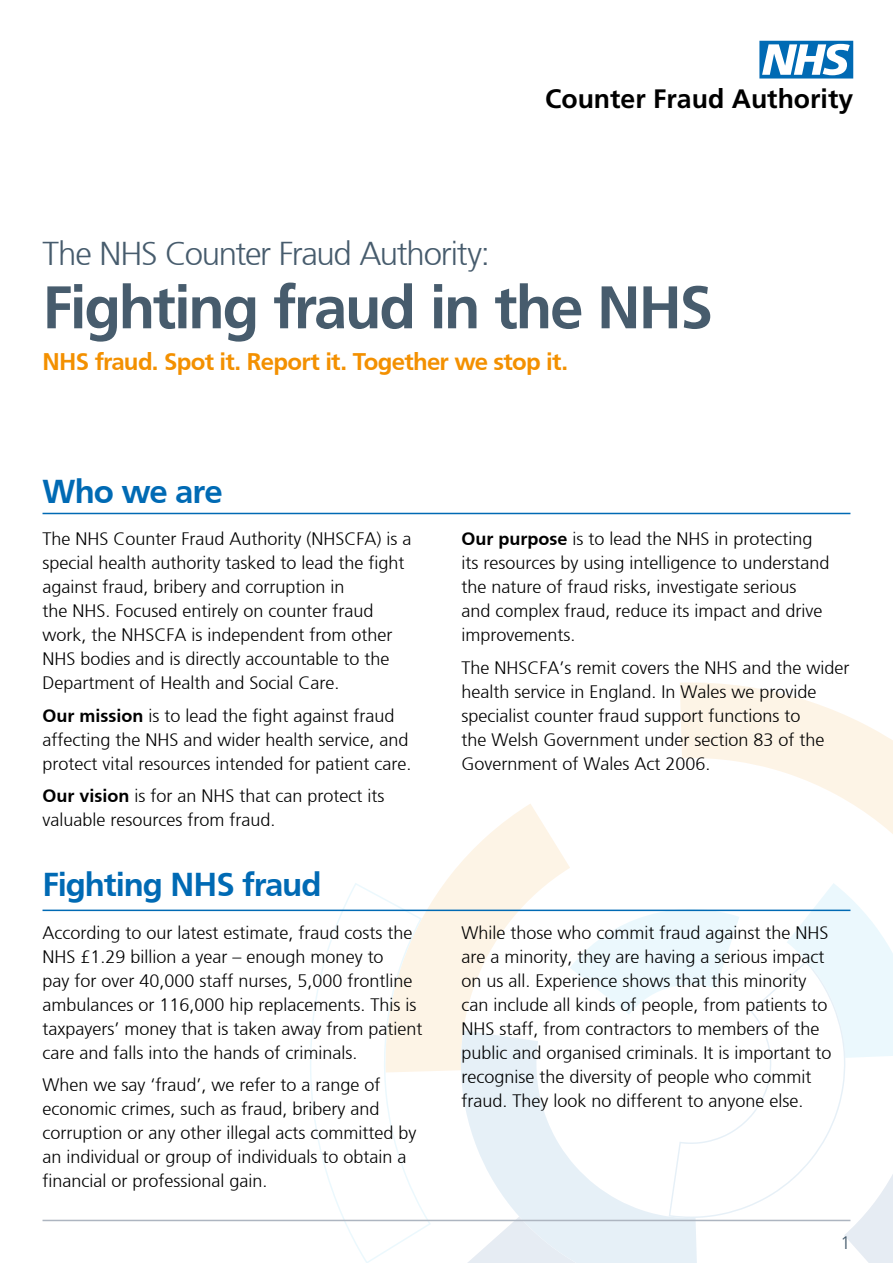
<style>
.page{position:relative;width:893px;height:1263px;background:#fff}
.page>*{position:absolute;margin:0;border:0;box-sizing:border-box;transform-origin:0 0}
.t1{font:700 60px "Frutiger";letter-spacing:-.04em;color:#475c6d}
.t2{font:300 33px "Frutiger";letter-spacing:-.04em;color:#475c6d}
.t3{font:700 33px "Frutiger";letter-spacing:-.035em;color:#006ab4}
.t4{font:700 26.7px "Frutiger";color:#000}
.t5{font:700 24px "Frutiger";letter-spacing:-.03em;color:#f39000}
.t6{font:300 18px/24px "Frutiger";color:#000}
.t7{font:300 18px "Frutiger";color:#475c6d}
.s1{font-weight:700}
</style>
<div class="page">
<svg style="left:787px;top:1174px;width:106px;height:89px"></svg>
<svg style="left:431px;top:804px;width:139px;height:267px"></svg>
<svg style="left:461px;top:1030px;width:237px;height:233px;fill:#ecf2f7"></svg>
<svg style="left:570px;top:911px;width:110px;height:103px"></svg>
<svg style="left:669px;top:961px;width:177px;height:257px"></svg>
<svg style="left:680px;top:682px;width:213px;height:436px"></svg>
<svg style="left:309px;top:883px;width:122px;height:380px"></svg>
<hr style="left:43px;top:1220px;width:807px;height:1px;background:#adb5c0">
<svg style="left:759px;top:41px;width:94px;height:38px"></svg>
<hr style="left:43px;top:513px;width:807px;height:1px;background:#006ab4">
<hr style="left:43px;top:909px;width:807px;height:2px;background:#006ab4">
<p class="t4" style="left:545px;top:83px;width:310px">Counter Fraud Authority</p>
<p class="t2" style="left:43px;top:235px;width:449px">The NHS Counter Fraud Authority:</p>
<p class="t1" style="left:43px;top:272px;width:672px">Fighting fraud in the NHS</p>
<p class="t5" style="left:43px;top:348px;width:527px">NHS fraud. Spot it. Report it. Together we stop it.</p>
<p class="t3" style="left:43px;top:472px;width:182px">Who we are</p>
<p class="t6" style="left:43px;top:527px;width:371px">The NHS Counter Fraud Authority (NHSCFA) is a special health authority tasked to lead the fight against fraud, bribery and corruption in<br>the NHS. Focused entirely on counter fraud work, the NHSCFA is independent from other NHS bodies and is directly accountable to the Department of Health and Social Care.</p>
<p class="t6" style="left:43px;top:703px;width:371px"><span class="s1">Our mission</span> is to lead the fight against fraud affecting the NHS and wider health service, and protect vital resources intended for patient care.</p>
<p class="t6" style="left:43px;top:784px;width:344px"><span class="s1">Our vision</span> is for an NHS that can protect its valuable resources from fraud.</p>
<p class="t3" style="left:43px;top:865px;width:281px">Fighting NHS fraud</p>
<p class="t6" style="left:43px;top:920px;width:381px">According to our latest estimate, fraud costs the NHS £1.29 billion a year – enough money to<br>pay for over 40,000 staff nurses, 5,000 frontline ambulances or 116,000 hip replacements. This is taxpayers’ money that is taken away from patient care and falls into the hands of criminals.</p>
<p class="t6" style="left:43px;top:1073px;width:376px">When we say ‘fraud’, we refer to a range of economic crimes, such as fraud, bribery and corruption or any other illegal acts committed by an individual or group of individuals to obtain a financial or professional gain.</p>
<p class="t6" style="left:461px;top:527px;width:370px"><span class="s1">Our purpose</span> is to lead the NHS in protecting its resources by using intelligence to understand the nature of fraud risks, investigate serious and complex fraud, reduce its impact and drive improvements.</p>
<p class="t6" style="left:461px;top:655px;width:390px">The NHSCFA’s remit covers the NHS and the wider health service in England. In Wales we provide specialist counter fraud support functions to<br>the Welsh Government under section 83 of the Government of Wales Act 2006.</p>
<p class="t6" style="left:461px;top:920px;width:372px">While those who commit fraud against the NHS are a minority, they are having a serious impact on us all. Experience shows that this minority can include all kinds of people, from patients to NHS staff, from contractors to members of the public and organised criminals. It is important to recognise the diversity of people who commit fraud. They look no different to anyone else.</p>
<p class="t7" style="left:840px;top:1232px;width:12px">1</p>
</div>
